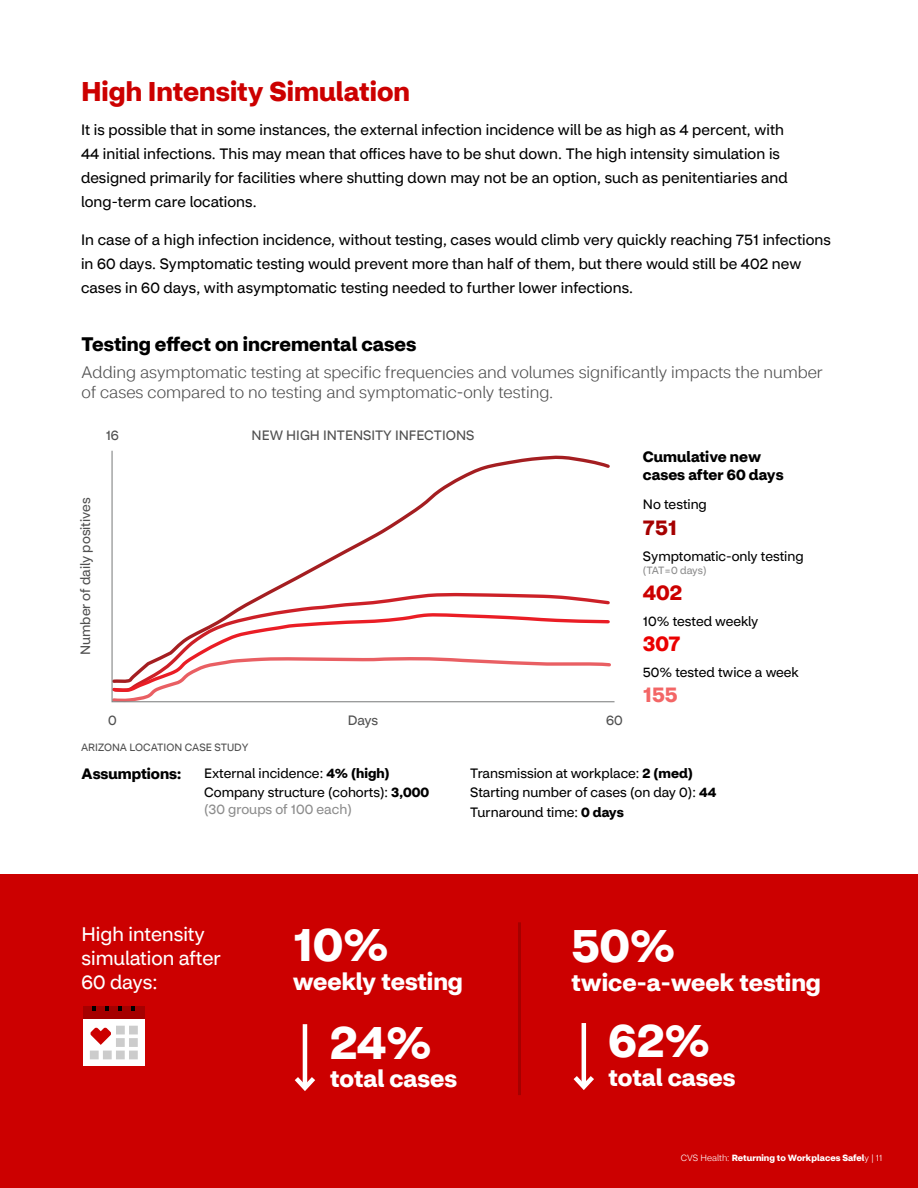
<style>
.page{position:relative;width:918px;height:1188px;background:#fff}
.page>*{position:absolute;margin:0;border:0;box-sizing:border-box;transform-origin:0 0}
.t1{font:700 46.5px "CVS Health Sans";color:#fff}
.t2{font:700 27px "CVS Health Sans";color:#c00}
.t3{font:700 24px "CVS Health Sans";color:#fff}
.t4{font:700 21px "CVS Health Sans";color:#a50000}
.t5{font:700 21px "CVS Health Sans";color:#c00}
.t6{font:700 21px "CVS Health Sans";color:#eb0000}
.t7{font:700 21px "CVS Health Sans";color:#f36666}
.t8{font:19.5px/24px "CVS Health Sans";color:#fff}
.t9{font:700 19.5px "CVS Health Sans";color:#000}
.t10{font:300 16.5px/19.8px "CVS Health Sans";color:#505050}
.t11{font:15px/24px "CVS Health Sans";letter-spacing:.005em;color:#000}
.t12{font:700 15px/18px "CVS Health Sans";color:#000}
.t13{font:13.5px/19.5px "CVS Health Sans";color:#000}
.t14{font:13.5px "CVS Health Sans";color:#505050}
.t15{font:13.5px "CVS Health Sans";color:#8c8c8c}
.t16{font:10.5px "CVS Health Sans";color:#505050}
.t17{font:10.5px "CVS Health Sans";letter-spacing:-.04em;color:#8c8c8c}
.t18{font:700 9px "CVS Health Sans";color:#fff}
.s1{font-weight:700}
.s2{font-weight:300}
</style>
<div class="page">
<svg style="left:111px;top:450px;width:504px;height:253px"></svg>
<div style="left:0;top:875px;width:918px;height:313px;background:#c00"></div>
<hr style="left:303px;top:1024px;width:4px;height:64px;background:#fff">
<svg style="left:294px;top:1072px;width:21px;height:19px"></svg>
<hr style="left:582px;top:1023px;width:4px;height:64px;background:#fff">
<svg style="left:573px;top:1071px;width:21px;height:19px"></svg>
<div style="left:83px;top:1006px;width:61px;height:60px;background:#fff"></div>
<div style="left:83px;top:1006px;width:61px;height:13px;background:#a50000"></div>
<svg style="left:90px;top:1026px;width:48px;height:33px"></svg>
<svg style="left:92px;top:1006px;width:4px;height:5px"></svg>
<svg style="left:106px;top:1006px;width:3px;height:5px"></svg>
<svg style="left:119px;top:1006px;width:3px;height:5px"></svg>
<svg style="left:132px;top:1006px;width:3px;height:5px"></svg>
<hr style="left:518px;top:922px;width:3px;height:173px;background:#a50000">
<h2 class="t2" style="left:81px;top:74px;width:330px">High Intensity Simulation</h2>
<p class="t11" style="left:81px;top:118px;width:708px">It is possible that in some instances, the external infection incidence will be as high as 4 percent, with 44 initial infections. This may mean that offices have to be shut down. The high intensity simulation is designed primarily for facilities where shutting down may not be an option, such as penitentiaries and long-term care locations.</p>
<p class="t11" style="left:81px;top:228px;width:751px">In case of a high infection incidence, without testing, cases would climb very quickly reaching 751 infections in 60 days. Symptomatic testing would prevent more than half of them, but there would still be 402 new cases in 60 days, with asymptomatic testing needed to further lower infections.</p>
<h3 class="t9" style="left:82px;top:332px;width:336px">Testing effect on incremental cases</h3>
<p class="t10" style="left:82px;top:363px;width:743px">Adding asymptomatic testing at specific frequencies and volumes significantly impacts the number of cases compared to no testing and symptomatic-only testing.</p>
<p class="t14" style="left:106px;top:427px;width:15px">16</p>
<p class="t14" style="left:77px;top:655px;width:159px;rotate:-90deg">Number of daily positives</p>
<p class="t14" style="left:252px;top:427px;width:224px">NEW HIGH INTENSITY INFECTIONS</p>
<p class="t14" style="left:348px;top:712px;width:32px">Days</p>
<p class="t14" style="left:108px;top:712px;width:10px">0</p>
<p class="t14" style="left:606px;top:712px;width:18px">60</p>
<p class="t16" style="left:81px;top:741px;width:169px">ARIZONA LOCATION CASE STUDY</p>
<p class="t12" style="left:643px;top:448px;width:142px">Cumulative new cases after 60 days</p>
<p class="t13" style="left:643px;top:495px;width:65px">No testing</p>
<h3 class="t4" style="left:643px;top:514px;width:36px">751</h3>
<p class="t13" style="left:643px;top:546px;width:162px">Symptomatic-only testing</p>
<p class="t17" style="left:643px;top:564px;width:65px">(TAT=0 days)</p>
<h3 class="t5" style="left:643px;top:579px;width:41px">402</h3>
<p class="t13" style="left:643px;top:611px;width:117px">10% tested weekly</p>
<h3 class="t6" style="left:643px;top:630px;width:40px">307</h3>
<p class="t13" style="left:643px;top:663px;width:157px">50% tested twice a week</p>
<h3 class="t7" style="left:643px;top:682px;width:36px">155</h3>
<p class="t12" style="left:82px;top:765px;width:101px">Assumptions:</p>
<p class="t13" style="left:204px;top:763px;width:227px">External incidence: <span class="s1">4% (high)<br></span>Company structure (cohorts): <span class="s1">3,000</span></p>
<p class="t15" style="left:204px;top:801px;width:149px">(30 groups of 100 each)</p>
<p class="t13" style="left:470px;top:763px;width:248px">Transmission at workplace: <span class="s1">2 (med)<br></span>Starting number of cases (on day 0): <span class="s1">44<br></span>Turnaround time: <span class="s1">0 days</span></p>
<h3 class="t8" style="left:81px;top:922px;width:141px">High intensity simulation after<br>60 days:</h3>
<h1 class="t1" style="left:293px;top:915px;width:98px">10%</h1>
<h3 class="t3" style="left:293px;top:966px;width:172px">weekly testing</h3>
<h1 class="t1" style="left:330px;top:1013px;width:103px">24%</h1>
<h3 class="t3" style="left:330px;top:1064px;width:128px">total cases</h3>
<h1 class="t1" style="left:572px;top:916px;width:105px">50%</h1>
<h3 class="t3" style="left:572px;top:967px;width:251px">twice-a-week testing</h3>
<h1 class="t1" style="left:609px;top:1012px;width:103px">62%</h1>
<h3 class="t3" style="left:609px;top:1063px;width:128px">total cases</h3>
<p class="t18" style="left:681px;top:1152px;width:203px"><span class="s2">CVS Health:</span> Returning to Workplaces Safel<span class="s2">y | 11</span></p>
</div>
